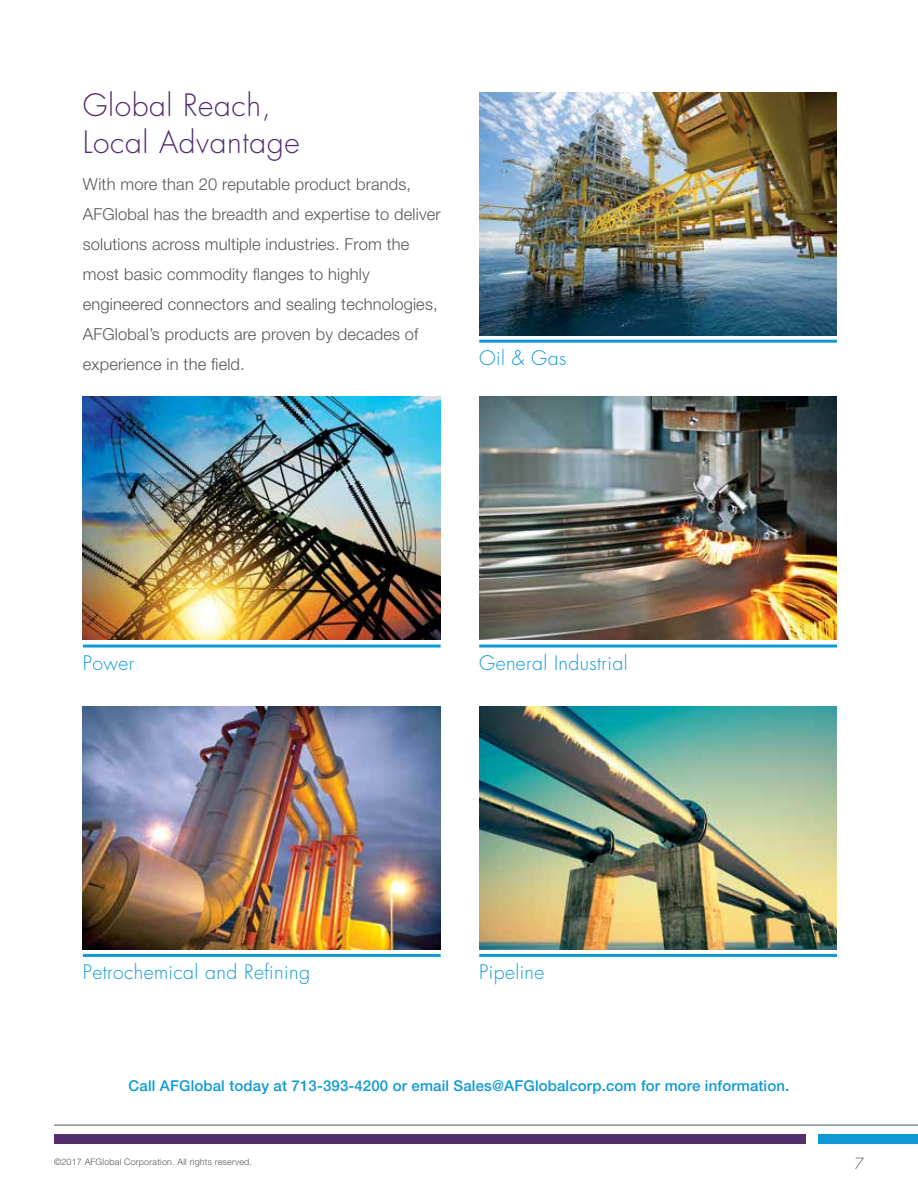
<style>
.page{position:relative;width:918px;height:1188px;background:#fff}
.page>*{position:absolute;margin:0;border:0;box-sizing:border-box;transform-origin:0 0}
.t1{font:300 30px/37.5px "Futura";letter-spacing:.02em;color:#532d6d}
.t2{font:300 19.5px "Futura";letter-spacing:.02em;color:#0f9ad6}
.t3{font:300 16.5px/30px "Helvetica Neue";letter-spacing:.01em;color:#58585a}
.t4{font:500 15px "Helvetica Neue";letter-spacing:.01em;color:#0f9ad6}
.t5{font:300 15px "Futura";color:#58585a}
.t6{font:300 9px "Helvetica Neue";letter-spacing:.02em;color:#58585a}
</style>
<div class="page">
<div style="left:818px;top:1134px;width:100px;height:9px;background:#0f9ad6"></div>
<div style="left:54px;top:1134px;width:752px;height:9px;background:#532d6d"></div>
<hr style="left:54px;top:1125px;width:864px;height:1px;background:#495966">
<img style="left:479px;top:93px;width:358px;height:243px">
<img style="left:479px;top:707px;width:358px;height:243px">
<img style="left:83px;top:707px;width:358px;height:243px">
<img style="left:479px;top:396px;width:358px;height:243px">
<img style="left:83px;top:396px;width:358px;height:243px">
<hr style="left:479px;top:340px;width:358px;height:3px;background:#0f9ad6">
<hr style="left:479px;top:645px;width:358px;height:3px;background:#0f9ad6">
<hr style="left:479px;top:954px;width:358px;height:3px;background:#0f9ad6">
<hr style="left:83px;top:645px;width:358px;height:3px;background:#0f9ad6">
<hr style="left:83px;top:954px;width:358px;height:3px;background:#0f9ad6">
<h1 class="t1" style="left:83px;top:86px;width:218px">Global Reach,<br>Local Advantage</h1>
<p class="t3" style="left:83px;top:169px;width:359px">With more than 20 reputable product brands, AFGlobal has the breadth and expertise to deliver solutions across multiple industries. From the most basic commodity flanges to highly engineered connectors and sealing technologies, AFGlobal’s products are proven by decades of experience in the field.</p>
<p class="t2" style="left:479px;top:346px;width:89px">Oil &amp; Gas</p>
<p class="t2" style="left:83px;top:650px;width:53px">Power</p>
<p class="t2" style="left:479px;top:650px;width:150px">General Industrial</p>
<p class="t2" style="left:83px;top:960px;width:229px">Petrochemical and Refining</p>
<p class="t2" style="left:479px;top:960px;width:67px">Pipeline</p>
<p class="t4" style="left:129px;top:1077px;width:662px">Call AFGlobal today at 713-393-4200 or email Sales@AFGlobalcorp.com for more information.</p>
<p class="t6" style="left:54px;top:1156px;width:200px">©2017 AFGlobal Corporation. All rights reserved.</p>
<p class="t5" style="left:855px;top:1154px;width:11px">7</p>
</div>
